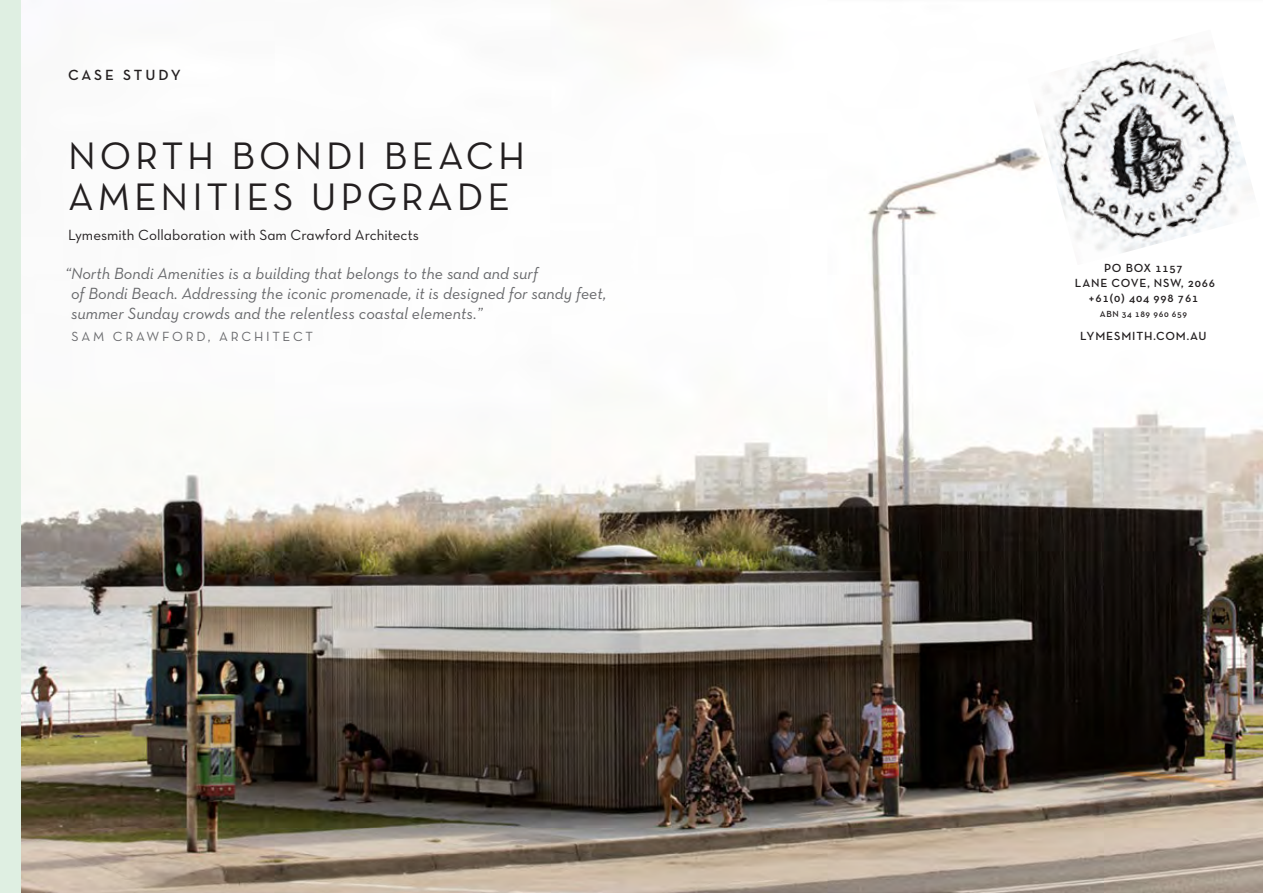
<style>
.page{position:relative;width:1263px;height:893px;background:#fff}
.page>*{position:absolute;margin:0;border:0;box-sizing:border-box;transform-origin:0 0}
.t1{font:39px/40.8px "Neutraface Text Book Alt";letter-spacing:.1em;color:#231f20}
.t2{font:italic 16.5px/19.8px "Neutraface Text";color:#67686b}
.t3{font:15px "Neutraface Text Book Alt";color:#231f20}
.t4{font:600 15px "Neutra Text TF";letter-spacing:.195em;color:#231f20}
.t5{font:13.5px "Neutraface Text Book Alt";letter-spacing:.2em;color:#67686b}
.t6{font:600 12px/15px "Neutra Text TF";letter-spacing:.07em;color:#231f20;text-align:center}
.t7{font:600 9px "Neutra Text TF";letter-spacing:.07em;color:#231f20}
</style>
<div class="page">
<img style="left:21px;top:0;width:1242px;height:893px">
<img style="left:1027px;top:30px;width:233px;height:235px">
<div style="left:0;top:0;width:21px;height:893px;background:#dfefe2"></div>
<p class="t4" style="left:68px;top:66px;width:114px">CASE STUDY</p>
<h1 class="t1" style="left:68px;top:135px;width:459px">NORTH BONDI BEACH<br>AMENITIES UPGRADE</h1>
<p class="t3" style="left:68px;top:225px;width:352px">Lymesmith Collaboration with Sam Crawford Architects</p>
<p class="t2" style="left:71px;top:263px;width:537px;text-indent:-6px">“North Bondi Amenities is a building that belongs to the sand and surf<br>of Bondi Beach. Addressing the iconic promenade, it is designed for sandy feet, summer Sunday crowds and the relentless coastal elements.”</p>
<p class="t5" style="left:72px;top:328px;width:243px">SAM CRAWFORD, ARCHITECT</p>
<p class="t6" style="left:1075px;top:260px;width:142px">PO BOX 1157<br>LANE COVE, NSW, 2066 +61(0) 404 998 761</p>
<p class="t7" style="left:1100px;top:308px;width:89px">ABN 34 189 960 659</p>
<p class="t6" style="left:1080px;top:329px;width:128px">LYMESMITH.COM.AU</p>
</div>
